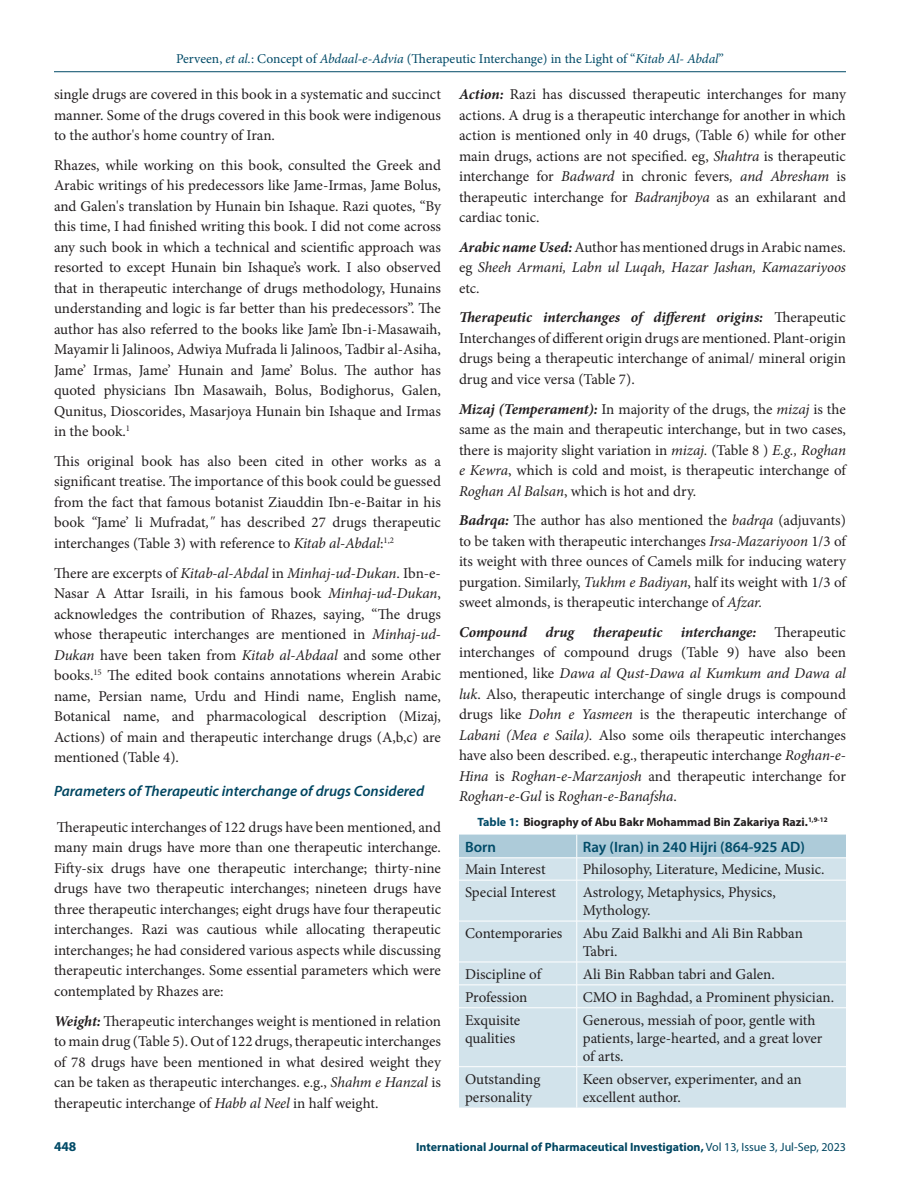
<style>
.page{position:relative;width:918px;height:1188px;background:#fff}
.page>*{position:absolute;margin:0;border:0;box-sizing:border-box;transform-origin:0 0}
.Body_text{font:15px/20.5px "Minion Pro";letter-spacing:-.005em;color:#231f20;text-align:justify}
.Table_Body{font:15px/18px "Minion Pro";color:#231f20}
.Body_text-2{font:italic 15px/20.5px "Minion Pro";letter-spacing:-.005em;color:#231f20;text-align:justify}
.Heading_3{font:italic 600 15px "Myriad Pro";color:#004661}
.Table_Header{font:600 15px "Myriad Pro";color:#004a67}
.t1{font:13.5px "Minion Pro";letter-spacing:-.005em;color:#004a67}
.t2{font:700 13.5px "Myriad Pro";color:#004a67}
.t3{font:700 12px "Myriad Pro";color:#004661}
.Table_Caption{font:700 12px "Myriad Pro";color:#231f20}
.s1{font-style:italic}
.s2{font-weight:700;font-style:italic}
.s3{font-weight:700}
.s4{font-style:normal}
.s5{color:#004a67}
.s6{font-weight:400}
</style>
<div class="page">
<hr style="left:54px;top:71px;width:792px;height:1px;background:#004a67">
<div style="left:459px;top:881px;width:387px;height:227px;background:#d2e3eb"></div>
<svg style="left:459px;top:835px;width:387px;height:45px;background:#c0d7e2"></svg>
<hr style="left:576px;top:880px;width:1px;height:41px;background:#fff">
<hr style="left:459px;top:921px;width:118px;height:1px;background:#fff">
<hr style="left:577px;top:921px;width:269px;height:1px;background:#fff">
<hr style="left:576px;top:921px;width:1px;height:41px;background:#fff">
<hr style="left:459px;top:962px;width:118px;height:1px;background:#fff">
<hr style="left:577px;top:962px;width:269px;height:1px;background:#fff">
<hr style="left:459px;top:985px;width:118px;height:1px;background:#fff">
<hr style="left:577px;top:985px;width:269px;height:1px;background:#fff">
<svg style="left:576px;top:963px;width:1px;height:45px"></svg>
<hr style="left:459px;top:1008px;width:118px;height:1px;background:#fff">
<hr style="left:577px;top:1008px;width:269px;height:1px;background:#fff">
<hr style="left:576px;top:1008px;width:1px;height:58px;background:#fff">
<hr style="left:459px;top:1066px;width:118px;height:1px;background:#fff">
<hr style="left:577px;top:1066px;width:269px;height:1px;background:#fff">
<hr style="left:576px;top:1067px;width:1px;height:41px;background:#fff">
<hr style="left:459px;top:858px;width:118px;height:1px;background:#fff">
<hr style="left:577px;top:858px;width:269px;height:1px;background:#fff">
<p class="t1" style="left:176px;top:50px;width:549px">Perveen, <span class="s1">et al.</span>: Concept of <span class="s1">Abdaal-e-Advia</span> (Therapeutic Interchange) in the Light of “<span class="s1">Kitab Al- Abdal</span>”</p>
<p class="Body_text" style="left:54px;top:84px;width:389px">single drugs are covered in this book in a systematic and succinct manner. Some of the drugs covered in this book were indigenous to the author's home country of Iran.</p>
<p class="Body_text" style="left:54px;top:155px;width:389px">Rhazes, while working on this book, consulted the Greek and Arabic writings of his predecessors like Jame-Irmas, Jame Bolus, and Galen's translation by Hunain bin Ishaque. Razi quotes, “By this time, I had finished writing this book. I did not come across any such book in which a technical and scientific approach was resorted to except Hunain bin Ishaque’s work. I also observed that in therapeutic interchange of drugs methodology, Hunains understanding and logic is far better than his predecessors”. The author has also referred to the books like Jam’e Ibn-i-Masawaih, Mayamir li Jalinoos, Adwiya Mufrada li Jalinoos, Tadbir al-Asiha, Jame’ Irmas, Jame’ Hunain and Jame’ Bolus. The author has quoted physicians Ibn Masawaih, Bolus, Bodighorus, Galen, Qunitus, Dioscorides, Masarjoya Hunain bin Ishaque and Irmas in the book.<sup>1</sup></p>
<p class="Body_text" style="left:54px;top:451px;width:389px">This original book has also been cited in other works as a significant treatise. The importance of this book could be guessed from the fact that famous botanist Ziauddin Ibn-e-Baitar in his book <span class="s1">“</span>Jame’ li Mufradat<span class="s1">,"</span> has described 27 drugs therapeutic interchanges (Table 3) with reference to <span class="s1">Kitab al-Abdal</span>:<sup>1,2</sup></p>
<p class="Body_text" style="left:54px;top:563px;width:389px">There are excerpts of <span class="s1">Kitab-al-Abdal</span> in <span class="s1">Minhaj-ud-Dukan</span>. Ibn-e-Nasar A Attar Israili, in his famous book <span class="s1">Minhaj-ud-Dukan</span>, acknowledges the contribution of Rhazes, saying, “The drugs whose therapeutic interchanges are mentioned in <span class="s1">Minhaj-ud-Dukan</span> have been taken from <span class="s1">Kitab al-Abdaal</span> and some other books.<sup>15</sup> The edited book contains annotations wherein Arabic name, Persian name, Urdu and Hindi name, English name, Botanical name, and pharmacological description (Mizaj, Actions) of main and therapeutic interchange drugs (A,b,c) are mentioned (Table 4).</p>
<p class="Heading_3" style="left:54px;top:782px;width:372px">Parameters of Therapeutic interchange of drugs Considered</p>
<p class="Body_text" style="left:54px;top:817px;width:389px">Therapeutic interchanges of 122 drugs have been mentioned, and many main drugs have more than one therapeutic interchange.<br>Fifty-six drugs have one therapeutic interchange; thirty-nine drugs have two therapeutic interchanges; nineteen drugs have three therapeutic interchanges; eight drugs have four therapeutic interchanges. Razi was cautious while allocating therapeutic interchanges; he had considered various aspects while discussing therapeutic interchanges. Some essential parameters which were contemplated by Rhazes are:</p>
<p class="Body_text" style="left:54px;top:1011px;width:389px"><span class="s2">Weight:</span> Therapeutic interchanges weight is mentioned in relation to main drug (Table 5). Out of 122 drugs, therapeutic interchanges of 78 drugs have been mentioned in what desired weight they can be taken as therapeutic interchanges. e.g., <span class="s1">Shahm e Hanzal</span> is therapeutic interchange of <span class="s1">Habb al Neel</span> in half weight.</p>
<p class="Body_text" style="left:459px;top:84px;width:389px"><span class="s2">Action:</span> Razi has discussed therapeutic interchanges for many actions. A drug is a therapeutic interchange for another in which action is mentioned only in 40 drugs, (Table 6) while for other main drugs, actions are not specified. eg, <span class="s1">Shahtra</span> is therapeutic interchange for <span class="s1">Badward</span> in chronic fevers<span class="s1">, and Abresham</span> is therapeutic interchange for <span class="s1">Badranjboya</span> as an exhilarant and cardiac tonic.</p>
<p class="Body_text-2" style="left:459px;top:237px;width:389px"><span class="s3">Arabic name Used:</span> <span class="s4">Author has mentioned drugs in Arabic names. eg</span> Sheeh Armani, Labn ul Luqah, Hazar Jashan, Kamazariyoos <span class="s4">etc.</span></p>
<p class="Body_text" style="left:459px;top:307px;width:389px"><span class="s2">Therapeutic interchanges of different origins:</span> Therapeutic Interchanges of different origin drugs are mentioned. Plant-origin drugs being a therapeutic interchange of animal/ mineral origin drug and vice versa (Table 7).</p>
<p class="Body_text" style="left:459px;top:399px;width:389px"><span class="s2">Mizaj (Temperament):</span> In majority of the drugs, the <span class="s1">mizaj</span> is the same as the main and therapeutic interchange, but in two cases, there is majority slight variation in <span class="s1">mizaj.</span> (Table 8 ) <span class="s1">E.g., Roghan e Kewra</span>, which is cold and moist, is therapeutic interchange of <span class="s1">Roghan Al Balsan</span>, which is hot and dry.</p>
<p class="Body_text" style="left:459px;top:510px;width:389px"><span class="s2">Badrqa:</span> The author has also mentioned the <span class="s1">badrqa</span> (adjuvants) to be taken with therapeutic interchanges <span class="s1">Irsa-Mazariyoon</span> 1/3 of its weight with three ounces of Camels milk for inducing watery purgation. Similarly, <span class="s1">Tukhm e Badiyan</span>, half its weight with 1/3 of sweet almonds, is therapeutic interchange of <span class="s1">Afzar.</span></p>
<p class="Body_text" style="left:459px;top:622px;width:389px"><span class="s2">Compound drug therapeutic interchange:</span> Therapeutic interchanges of compound drugs (Table 9) have also been mentioned, like <span class="s1">Dawa al Qust-Dawa al Kumkum and Dawa al luk</span>. Also, therapeutic interchange of single drugs is compound drugs like <span class="s1">Dohn e Yasmeen</span> is the therapeutic interchange of <span class="s1">Labani (Mea e Saila).</span> Also some oils therapeutic interchanges have also been described. e.g., therapeutic interchange <span class="s1">Roghan-e-Hina</span> is <span class="s1">Roghan-e-Marzanjosh</span> and therapeutic interchange for <span class="s1">Roghan-e-Gul</span> is <span class="s1">Roghan-e-Banafsha</span>.</p>
<p class="Table_Header" style="left:465px;top:837px;width:33px">Born</p>
<p class="Table_Header" style="left:583px;top:837px;width:224px">Ray (Iran) in 240 Hijri (864-925 AD)</p>
<p class="Table_Body" style="left:465px;top:860px;width:82px">Main Interest</p>
<p class="Table_Body" style="left:583px;top:860px;width:243px">Philosophy, Literature, Medicine, Music.</p>
<p class="Table_Body" style="left:465px;top:883px;width:93px">Special Interest</p>
<p class="Table_Body" style="left:583px;top:883px;width:195px">Astrology, Metaphysics, Physics,<br>Mythology.</p>
<p class="Table_Body" style="left:465px;top:924px;width:99px">Contemporaries</p>
<p class="Table_Body" style="left:583px;top:924px;width:222px">Abu Zaid Balkhi and Ali Bin Rabban<br>Tabri.</p>
<p class="Table_Body" style="left:465px;top:965px;width:78px">Discipline of</p>
<p class="Table_Body" style="left:583px;top:965px;width:194px">Ali Bin Rabban tabri and Galen.</p>
<p class="Table_Body" style="left:465px;top:988px;width:64px">Profession</p>
<p class="Table_Body" style="left:583px;top:988px;width:253px">CMO in Baghdad, a Prominent physician.</p>
<p class="Table_Body" style="left:465px;top:1011px;width:57px">Exquisite qualities</p>
<p class="Table_Body" style="left:583px;top:1011px;width:241px">Generous, messiah of poor, gentle with patients, large-hearted, and a great lover of arts.</p>
<p class="Table_Body" style="left:465px;top:1070px;width:77px">Outstanding personality</p>
<p class="Table_Body" style="left:583px;top:1070px;width:220px">Keen observer, experimenter, and an excellent author.</p>
<p class="Table_Caption" style="left:477px;top:814px;width:352px"><span class="s5">Table 1:</span> Biography of Abu Bakr Mohammad Bin Zakariya Razi.<sup>1,9-12</sup></p>
<p class="t2" style="left:54px;top:1137px;width:24px">448</p>
<p class="t3" style="left:416px;top:1139px;width:431px">International Journal of Pharmaceutical Investigation, <span class="s6">Vol 13, Issue 3, Jul-Sep, 2023</span></p>
</div>
